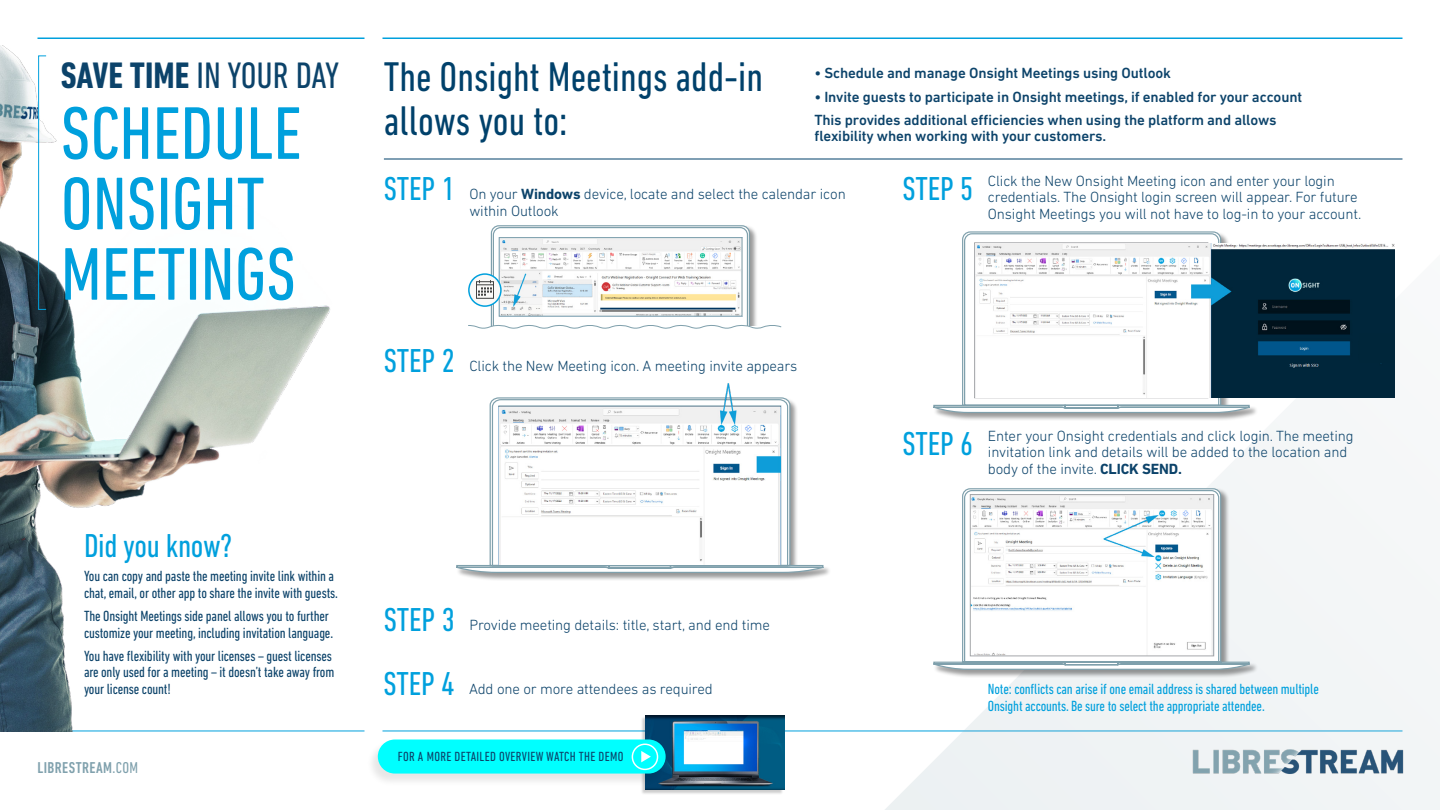
<style>
.page{position:relative;width:1440px;height:810px;background:#fff}
.page>*{position:absolute;margin:0;border:0;box-sizing:border-box;transform-origin:0 0}
.t1{font:condensed 75.82px/70.4px "DIN Next LT Pro";color:#00a0dd}
.t2{font:condensed 42.22px/43.2px "DIN Next LT Pro";color:#00416b}
.t3{font:condensed 37.5px "DIN Next LT Pro";letter-spacing:-.005em;color:#0c436a}
.t4{font:condensed 33.75px "DIN Next LT Pro";letter-spacing:-.01em;color:#00a0dd}
.t5{font:500 condensed 15.98px "DIN Next LT Pro";letter-spacing:.025em;color:#80a1ad}
.t6{font:300 15px/16.5px "DIN Next LT Pro";letter-spacing:-.01em;color:#0c436a}
.t7{font:condensed 15px/16.5px "DIN Next LT Pro";letter-spacing:-.01em;color:#0c436a}
.t8{font:500 15px/23.2px "DIN Next LT Pro";letter-spacing:-.01em;color:#0c436a}
.t9{font:condensed 15px/16.5px "DIN Next LT Pro";letter-spacing:-.01em;color:#00a0dd}
.t10{font:condensed 13.5px "DIN Next LT Pro";letter-spacing:.025em;color:#0c436a}
.s1{font-weight:700}
.s2{font-weight:400}
</style>
<div class="page">
<hr style="left:382px;top:731px;width:1020px;height:1px;background:#00a0dd">
<hr style="left:38px;top:38px;width:326px;height:1px;background:#00a0dd">
<hr style="left:38px;top:731px;width:326px;height:1px;background:#00a0dd">
<svg style="left:866px;top:37px;width:574px;height:773px"></svg>
<svg style="left:468px;top:225px;width:289px;height:99px"></svg>
<div style="left:933px;top:231px;width:325px;height:190px;background:#000;opacity:.4"></div>
<svg style="left:933px;top:231px;width:317px;height:183px"></svg>
<div style="left:933px;top:488px;width:325px;height:190px;background:#000;opacity:.4"></div>
<svg style="left:933px;top:488px;width:317px;height:183px"></svg>
<img style="left:0;top:45px;width:356px;height:686px">
<div style="left:38px;top:56px;width:8px;height:254px;border:1px solid #00a0dd"></div>
<div style="left:641px;top:716px;width:143px;height:79px;background:#000;opacity:.2"></div>
<img style="left:645px;top:715px;width:139px;height:74px">
<div style="left:366px;top:740px;width:301px;height:48px;background:#000;opacity:.1"></div>
<div style="left:378px;top:740px;width:288px;height:34px;background:#0ff;border-radius:17px"></div>
<svg style="left:641px;top:751px;width:10px;height:11px"></svg>
<div style="left:632px;top:744px;width:26px;height:26px;border:1px solid #fff;border-radius:50%"></div>
<img style="left:501px;top:239px;width:239px;height:76px">
<div style="left:499px;top:237px;width:243px;height:80px;border:1px solid #80a1ad"></div>
<div style="left:456px;top:397px;width:376px;height:184px;background:#000;opacity:.4"></div>
<svg style="left:456px;top:397px;width:368px;height:177px"></svg>
<img style="left:972px;top:496px;width:240px;height:158px">
<div style="left:970px;top:494px;width:244px;height:162px;border:1px solid #a5a7aa"></div>
<hr style="left:384px;top:159px;width:1018px;height:1px;background:#00416b">
<svg style="left:468px;top:324px;width:314px;height:5px"></svg>
<img style="left:499px;top:383px;width:281px;height:182px">
<svg style="left:469px;top:274px;width:32px;height:32px"></svg>
<img style="left:472px;top:278px;width:26px;height:24px">
<div style="left:468px;top:273px;width:34px;height:34px;border:2px solid #00a0dd;border-radius:50%"></div>
<img style="left:975px;top:243px;width:420px;height:154px">
<div style="left:1359px;top:333px;width:36px;height:30px;background:#00263a"></div>
<hr style="left:382px;top:38px;width:1020px;height:1px;background:#00a0dd">
<h3 class="t3" style="left:61px;top:54px;width:280px"><span class="s1">SAVE TIME</span> IN YOUR DAY</h3>
<h1 class="t1" style="left:61px;top:97px;width:242px">SCHEDULE<br>ONSIGHT<br>MEETINGS</h1>
<h3 class="t4" style="left:84px;top:526px;width:150px">Did you know?</h3>
<p class="t7" style="left:84px;top:568px;width:255px">You can copy and paste the meeting invite link within a chat, email, or other app to share the invite with guests.</p>
<p class="t7" style="left:84px;top:608px;width:251px">The Onsight Meetings side panel allows you to further customize your meeting, including invitation language.</p>
<p class="t7" style="left:84px;top:647px;width:252px">You have flexibility with your licenses – guest licenses are only used for a meeting – it doesn’t take away from your license count!</p>
<p class="t5" style="left:38px;top:759px;width:102px">LIBRESTREAM<span class="s2">.COM</span></p>
<h2 class="t2" style="left:384px;top:55px;width:381px">The Onsight Meetings add-in allows you to:</h2>
<p class="t8" style="left:814px;top:62px;width:358px">• Schedule and manage Onsight Meetings using Outlook</p>
<p class="t8" style="left:814px;top:85px;width:489px">• Invite guests to participate in Onsight meetings, if enabled for your account<br>This provides additional efficiencies when using the platform and allows</p>
<p class="t8" style="left:814px;top:125px;width:293px">flexibility when working with your customers.</p>
<h3 class="t4" style="left:384px;top:170px;width:72px">STEP 1</h3>
<p class="t6" style="left:469px;top:186px;width:378px">On your <span class="s1">Windows</span> device, locate and select the calendar icon within Outlook</p>
<h3 class="t4" style="left:384px;top:342px;width:72px">STEP 2</h3>
<p class="t6" style="left:469px;top:358px;width:329px">Click the New Meeting icon. A meeting invite appears</p>
<h3 class="t4" style="left:384px;top:600px;width:72px">STEP 3</h3>
<h3 class="t4" style="left:384px;top:665px;width:72px">STEP 4</h3>
<p class="t6" style="left:469px;top:616px;width:302px">Provide meeting details: title, start, and end time</p>
<p class="t6" style="left:469px;top:681px;width:245px">Add one or more attendees as required</p>
<p class="t10" style="left:398px;top:749px;width:227px">FOR A MORE DETAILED OVERVIEW WATCH THE DEMO</p>
<h3 class="t4" style="left:903px;top:170px;width:72px">STEP 5</h3>
<p class="t6" style="left:988px;top:172px;width:375px">Click the New Onsight Meeting icon and enter your login credentials. The Onsight login screen will appear. For future<br>Onsight Meetings you will not have to log-in to your account.</p>
<h3 class="t4" style="left:903px;top:424px;width:72px">STEP 6</h3>
<p class="t6" style="left:988px;top:427px;width:367px">Enter your Onsight credentials and click login. The meeting invitation link and details will be added to the location and body of the invite. <span class="s1">CLICK SEND.</span></p>
<p class="t9" style="left:988px;top:681px;width:332px">Note: conflicts can arise if one email address is shared between multiple<br>Onsight accounts. Be sure to select the appropriate attendee.</p>
</div>
